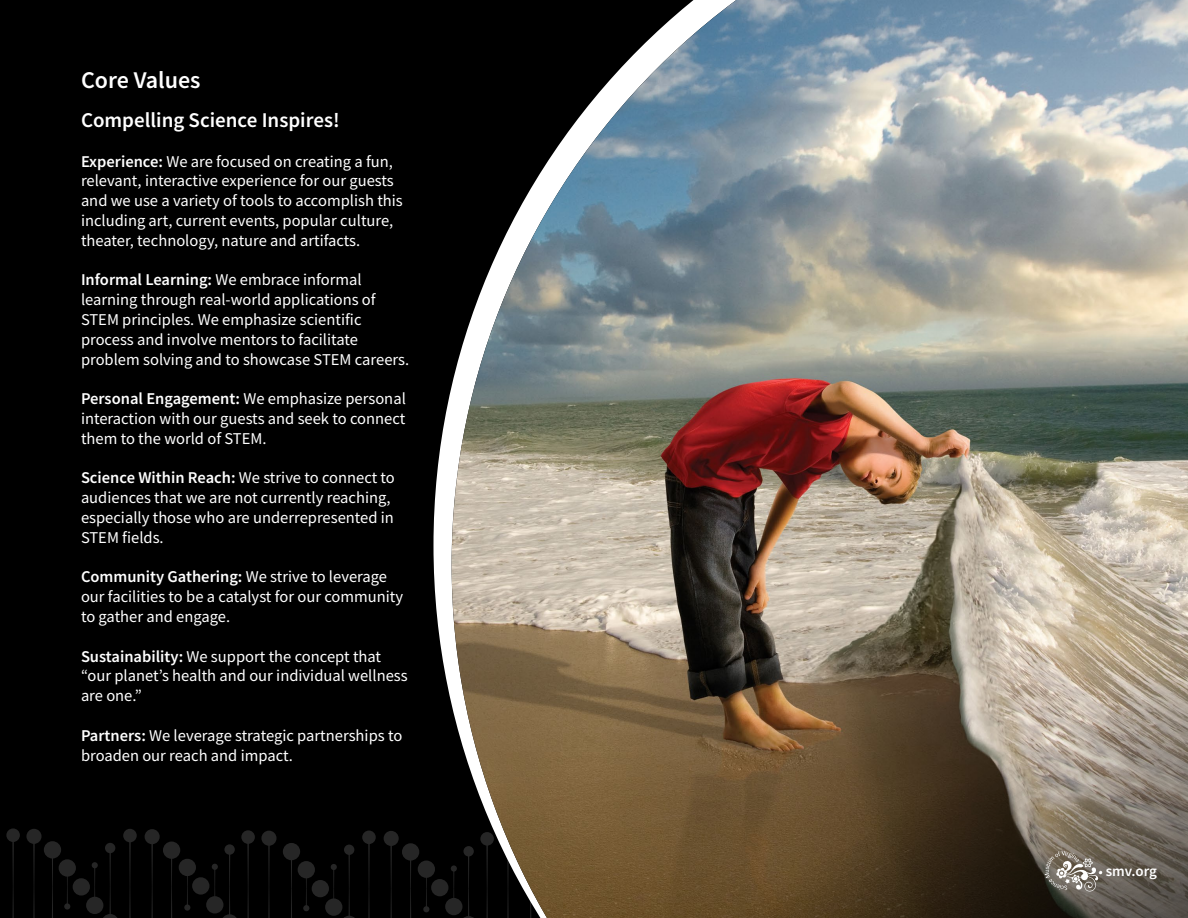
<style>
.page{position:relative;width:1188px;height:918px;background:#000}
.page>*{position:absolute;margin:0;border:0;box-sizing:border-box;transform-origin:0 0}
.t1{font:600 24px "Source Sans Pro";color:#fff}
.t2{font:600 21px "Source Sans Pro";color:#fff}
.t3{font:16.5px/19.8px "Source Sans Pro";color:#fff}
.t4{font:600 15px "Source Sans Pro";color:#fff}
.s1{font-weight:600}
</style>
<div class="page">
<svg style="left:261px;top:831px;width:16px;height:15px"></svg>
<div style="left:241px;top:830px;width:14px;height:14px;background:#262626;border-radius:50%"></div>
<div style="left:224px;top:844px;width:11px;height:11px;background:#262626;border-radius:50%"></div>
<div style="left:64px;top:903px;width:6px;height:7px;background:#262626;border-radius:50%"></div>
<div style="left:163px;top:842px;width:17px;height:17px;background:#262626;border-radius:50%"></div>
<div style="left:145px;top:829px;width:15px;height:15px;background:#262626;border-radius:50%"></div>
<div style="left:123px;top:829px;width:14px;height:13px;background:#262626;border-radius:50%"></div>
<svg style="left:105px;top:843px;width:10px;height:10px"></svg>
<div style="left:179px;top:859px;width:17px;height:17px;background:#262626;border-radius:50%"></div>
<div style="left:192px;top:877px;width:17px;height:18px;background:#262626;border-radius:50%"></div>
<svg style="left:206px;top:896px;width:17px;height:17px"></svg>
<div style="left:86px;top:897px;width:17px;height:17px;background:#262626;border-radius:50%"></div>
<div style="left:73px;top:878px;width:17px;height:18px;background:#262626;border-radius:50%"></div>
<div style="left:59px;top:859px;width:17px;height:18px;background:#262626;border-radius:50%"></div>
<div style="left:44px;top:841px;width:17px;height:18px;background:#262626;border-radius:50%"></div>
<svg style="left:26px;top:829px;width:16px;height:15px"></svg>
<div style="left:6px;top:828px;width:14px;height:14px;background:#262626;border-radius:50%"></div>
<div style="left:402px;top:843px;width:17px;height:18px;background:#262626;border-radius:50%"></div>
<div style="left:384px;top:831px;width:15px;height:15px;background:#262626;border-radius:50%"></div>
<div style="left:362px;top:831px;width:14px;height:13px;background:#262626;border-radius:50%"></div>
<div style="left:344px;top:845px;width:10px;height:10px;background:#262626;border-radius:50%"></div>
<div style="left:418px;top:861px;width:17px;height:17px;background:#262626;border-radius:50%"></div>
<svg style="left:431px;top:879px;width:17px;height:17px"></svg>
<svg style="left:325px;top:898px;width:17px;height:18px"></svg>
<div style="left:312px;top:880px;width:17px;height:17px;background:#262626;border-radius:50%"></div>
<div style="left:298px;top:861px;width:17px;height:17px;background:#262626;border-radius:50%"></div>
<div style="left:283px;top:843px;width:17px;height:17px;background:#262626;border-radius:50%"></div>
<svg style="left:12px;top:842px;width:2px;height:76px"></svg>
<svg style="left:33px;top:835px;width:2px;height:83px"></svg>
<svg style="left:52px;top:859px;width:1px;height:59px"></svg>
<svg style="left:67px;top:877px;width:1px;height:26px"></svg>
<svg style="left:92px;top:846px;width:25px;height:72px"></svg>
<svg style="left:129px;top:842px;width:2px;height:76px"></svg>
<svg style="left:151px;top:844px;width:2px;height:74px"></svg>
<svg style="left:171px;top:859px;width:1px;height:59px"></svg>
<svg style="left:184px;top:875px;width:6px;height:36px"></svg>
<svg style="left:247px;top:844px;width:2px;height:74px"></svg>
<svg style="left:268px;top:835px;width:2px;height:83px"></svg>
<svg style="left:212px;top:849px;width:24px;height:69px"></svg>
<svg style="left:291px;top:860px;width:1px;height:58px"></svg>
<svg style="left:303px;top:877px;width:6px;height:34px"></svg>
<svg style="left:331px;top:849px;width:24px;height:69px"></svg>
<svg style="left:368px;top:844px;width:2px;height:74px"></svg>
<svg style="left:390px;top:846px;width:2px;height:72px"></svg>
<svg style="left:410px;top:861px;width:1px;height:57px"></svg>
<svg style="left:423px;top:877px;width:6px;height:35px"></svg>
<svg style="left:434px;top:385px;width:18px;height:530px"></svg>
<img style="left:452px;top:0;width:736px;height:918px">
<svg style="left:1045px;top:851px;width:57px;height:41px;background:#8a847b"></svg>
<h1 class="t1" style="left:81px;top:64px;width:121px">Core Values</h1>
<p class="t2" style="left:81px;top:106px;width:260px">Compelling Science Inspires!</p>
<p class="t3" style="left:81px;top:151px;width:323px"><span class="s1">Experience:</span> We are focused on creating a fun, relevant, interactive experience for our guests and we use a variety of tools to accomplish this including art, current events, popular culture, theater, technology, nature and artifacts.</p>
<p class="t3" style="left:81px;top:270px;width:330px"><span class="s1">Informal Learning:</span> We embrace informal learning through real-world applications of STEM principles. We emphasize scientific process and involve mentors to facilitate problem solving and to showcase STEM careers.</p>
<p class="t3" style="left:81px;top:389px;width:326px;text-align:justify"><span class="s1">Personal Engagement:</span> We emphasize personal interaction with our guests and seek to connect them to the world of STEM.</p>
<p class="t3" style="left:81px;top:468px;width:315px"><span class="s1">Science Within Reach:</span> We strive to connect to audiences that we are not currently reaching, especially those who are underrepresented in STEM fields.</p>
<p class="t3" style="left:81px;top:567px;width:324px"><span class="s1">Community Gathering:</span> We strive to leverage our facilities to be a catalyst for our community to gather and engage.</p>
<p class="t3" style="left:81px;top:646px;width:328px"><span class="s1">Sustainability:</span> We support the concept that “our planet’s health and our individual wellness are one.”</p>
<p class="t3" style="left:81px;top:725px;width:323px"><span class="s1">Partners:</span> We leverage strategic partnerships to broaden our reach and impact.</p>
<p class="t4" style="left:1106px;top:862px;width:53px">smv.org</p>
</div>
